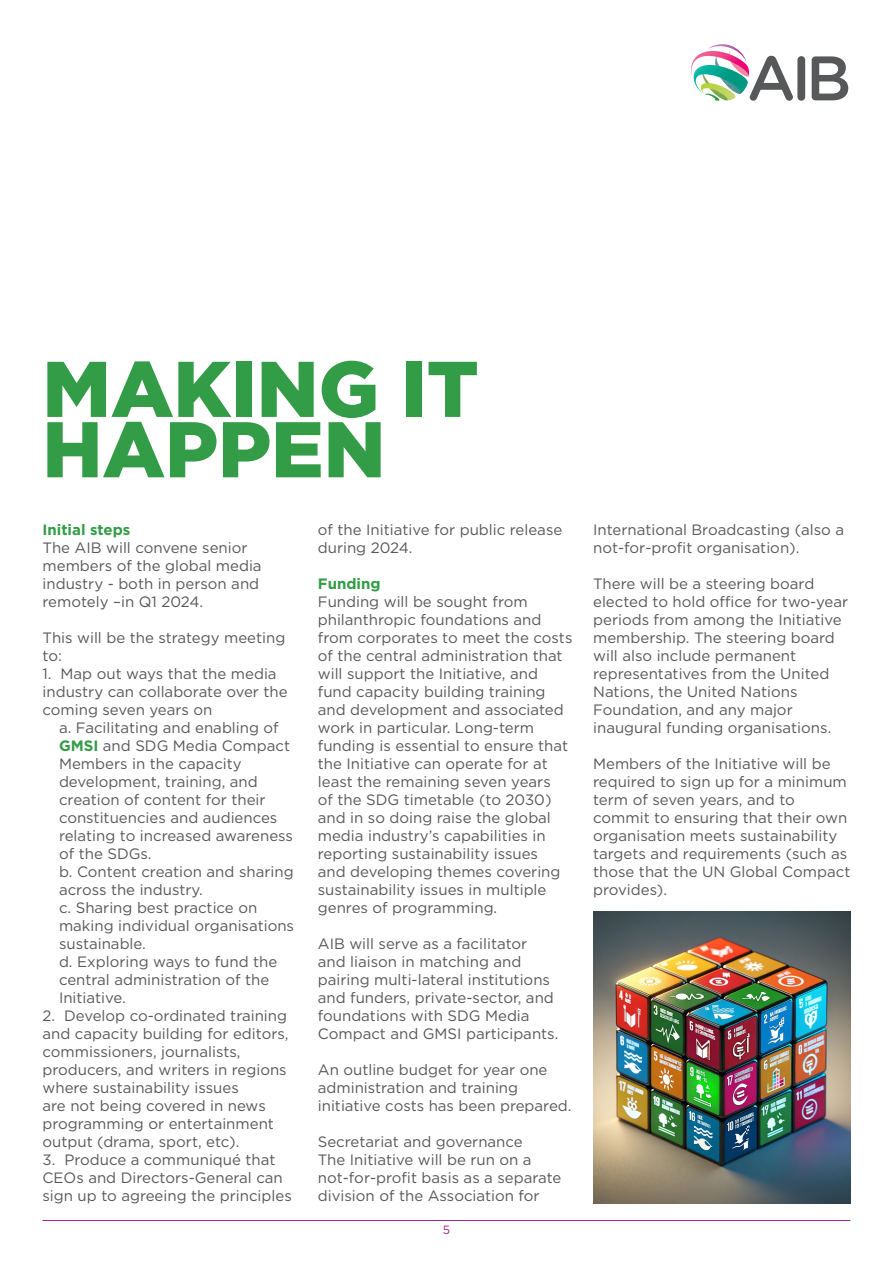
<style>
.page{position:relative;width:893px;height:1263px;background:#fff}
.page>*{position:absolute;margin:0;border:0;box-sizing:border-box;transform-origin:0 0}
.t1{font:900 78.75px "Gotham";color:#339c46}
.t2{font:500 62.85px "Gotham Rounded";color:#57585a}
.t3{font:15px/18px "Gotham";color:#57585a}
.t4{font:700 15px "Gotham";color:#339c46}
.t5{font:12px "Gotham";color:#a2238e}
.s1{font-weight:700;color:#339c46}
</style>
<div class="page">
<svg style="left:691px;top:44px;width:58px;height:57px"></svg>
<hr style="left:43px;top:1220px;width:807px;height:1px;background:#a2238e">
<img style="left:593px;top:911px;width:257px;height:292px">
<p class="t2" style="left:747px;top:33px;width:106px">AIB</p>
<p class="t1" style="left:43px;top:335px;width:438px">MAKING IT</p>
<p class="t1" style="left:43px;top:395px;width:344px">HAPPEN</p>
<p class="t4" style="left:43px;top:520px;width:89px">Initial steps</p>
<p class="t3" style="left:43px;top:538px;width:221px">The AIB will convene senior members of the global media industry - both in person and remotely –in Q1 2024.</p>
<p class="t3" style="left:43px;top:628px;width:244px">This will be the strategy meeting to:</p>
<p class="t3" style="left:43px;top:664px;width:247px">1. Map out ways that the media industry can collaborate over the coming seven years on</p>
<p class="t3" style="left:59px;top:718px;width:235px">a. Facilitating and enabling of<br><span class="s1">GMSI</span> and SDG Media Compact<br>Members in the capacity development, training, and creation of content for their constituencies and audiences relating to increased awareness of the SDGs.</p>
<p class="t3" style="left:59px;top:862px;width:236px">b. Content creation and sharing across the industry.</p>
<p class="t3" style="left:59px;top:898px;width:237px">c. Sharing best practice on making individual organisations sustainable.</p>
<p class="t3" style="left:59px;top:952px;width:220px">d. Exploring ways to fund the central administration of the<br>Initiative.</p>
<p class="t3" style="left:43px;top:1006px;width:248px">2. Develop co-ordinated training and capacity building for editors, commissioners, journalists, producers, and writers in regions where sustainability issues<br>are not being covered in news programming or entertainment output (drama, sport, etc).</p>
<p class="t3" style="left:43px;top:1150px;width:251px">3. Produce a communiqué that<br>CEOs and Directors-General can sign up to agreeing the principles</p>
<p class="t3" style="left:318px;top:520px;width:246px">of the Initiative for public release during 2024.</p>
<p class="t4" style="left:318px;top:574px;width:64px">Funding</p>
<p class="t3" style="left:318px;top:592px;width:256px">Funding will be sought from philanthropic foundations and from corporates to meet the costs of the central administration that will support the Initiative, and fund capacity building training and development and associated work in particular. Long-term funding is essential to ensure that the Initiative can operate for at least the remaining seven years<br>of the SDG timetable (to 2030) and in so doing raise the global media industry’s capabilities in reporting sustainability issues<br>and developing themes covering sustainability issues in multiple genres of programming.</p>
<p class="t3" style="left:318px;top:934px;width:242px">AIB will serve as a facilitator and liaison in matching and pairing multi-lateral institutions and funders, private-sector, and foundations with SDG Media<br>Compact and GMSI participants.</p>
<p class="t3" style="left:318px;top:1060px;width:255px">An outline budget for year one administration and training initiative costs has been prepared.</p>
<p class="t3" style="left:318px;top:1132px;width:206px">Secretariat and governance</p>
<p class="t3" style="left:318px;top:1150px;width:245px">The Initiative will be run on a not-for-profit basis as a separate division of the Association for</p>
<p class="t5" style="left:443px;top:1222px;width:9px">5</p>
<p class="t3" style="left:593px;top:520px;width:252px">International Broadcasting (also a not-for-profit organisation).</p>
<p class="t3" style="left:593px;top:574px;width:257px">There will be a steering board elected to hold office for two-year periods from among the Initiative membership. The steering board will also include permanent representatives from the United<br>Nations, the United Nations<br>Foundation, and any major inaugural funding organisations.</p>
<p class="t3" style="left:593px;top:754px;width:259px">Members of the Initiative will be required to sign up for a minimum term of seven years, and to commit to ensuring that their own organisation meets sustainability targets and requirements (such as those that the UN Global Compact provides).</p>
</div>
